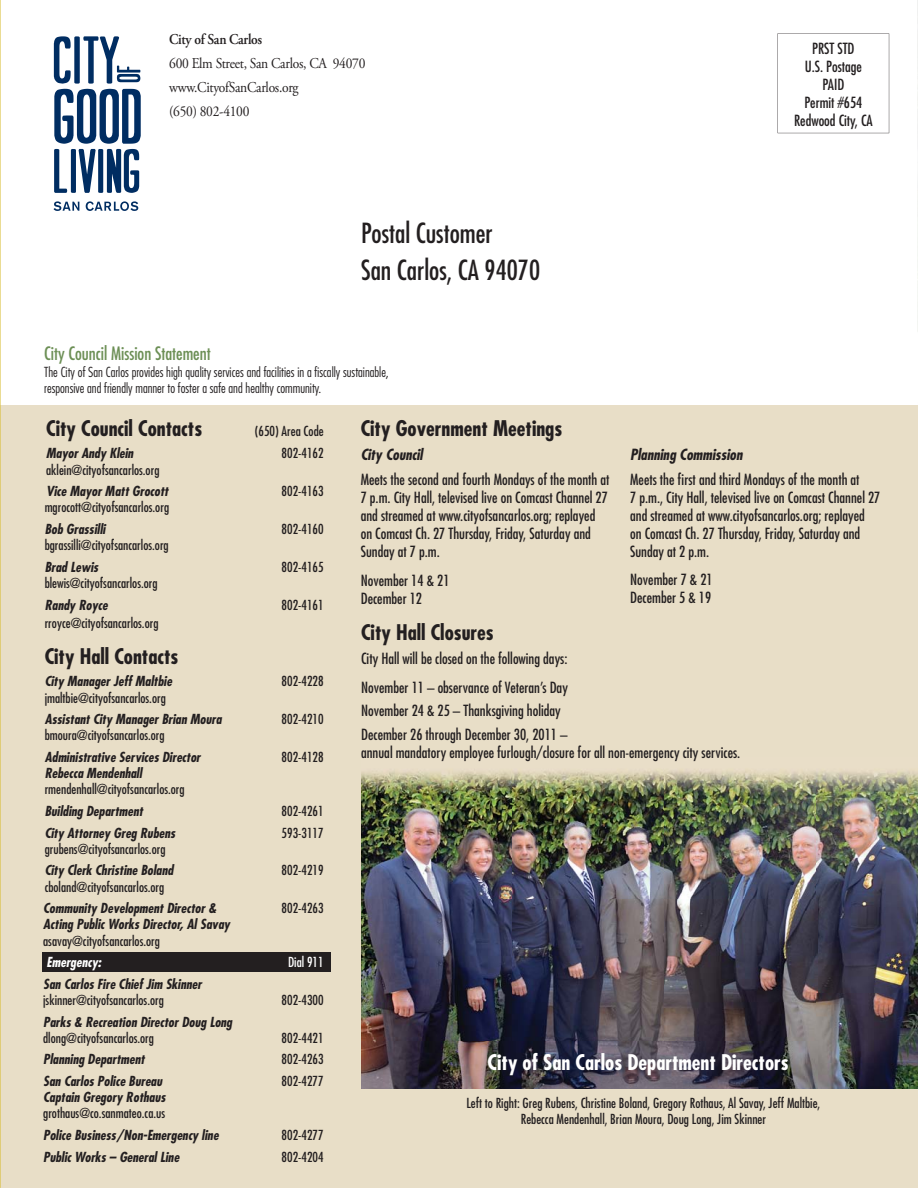
<style>
.page{position:relative;width:918px;height:1188px;background:#fff}
.page>*{position:absolute;margin:0;border:0;box-sizing:border-box;transform-origin:0 0}
.t1{font:condensed 27px/37.8px "Futura";color:#231f20}
.t2{font:700 condensed 21px "Futura";color:#231f20}
.t3{font:700 condensed 21px "Futura";color:#fff}
.t4{font:condensed 18px "Futura";color:#6c8f55}
.t5{font:condensed 15px/18px "Futura";color:#231f20}
.t6{font:15px/24px "Adobe Garamond Pro";letter-spacing:-.02em;color:#231f20;scale:.9 1}
.t7{font:italic 700 condensed 15px "Futura";color:#231f20}
.t8{font:600 15px "Adobe Garamond Pro";letter-spacing:-.02em;color:#231f20;scale:.9 1}
.t9{font:condensed 13.5px/16.2px "Futura";color:#231f20;text-align:center}
.t10{font:italic 700 condensed 13.5px "Futura";color:#231f20}
.t11{font:300 condensed 13.5px/16.2px "Futura";color:#231f20}
.t12{font:italic 700 condensed 13.5px "Futura";color:#fff}
.t13{font:condensed 13.5px "Futura";color:#fff}
</style>
<div class="page">
<img style="left:917px;top:0;width:1px;height:406px">
<div style="left:1px;top:406px;width:917px;height:782px;background:#e8dec7"></div>
<img style="left:361px;top:771px;width:557px;height:318px">
<svg style="left:778px;top:33px;width:111px;height:100px"></svg>
<div style="left:42px;top:953px;width:288px;height:19px;background:#231f20"></div>
<svg style="left:54px;top:36px;width:87px;height:157px"></svg>
<svg style="left:54px;top:201px;width:25px;height:10px"></svg>
<svg style="left:86px;top:201px;width:52px;height:10px"></svg>
<p class="t8" style="left:169px;top:34px;width:105px">City of San Carlos</p>
<p class="t6" style="left:169px;top:53px;width:220px">600 Elm Street, San Carlos, CA 94070 www.CityofSanCarlos.org<br>(650) 802-4100</p>
<h1 class="t1" style="left:361px;top:216px;width:180px">Postal Customer<br>San Carlos, CA 94070</h1>
<p class="t5" style="left:794px;top:40px;width:80px;text-align:center">PRST STD<br>U.S. Postage<br>PAID<br>Permit #654<br>Redwood City, CA</p>
<p class="t4" style="left:44px;top:345px;width:168px">City Council Mission Statement</p>
<p class="t11" style="left:44px;top:364px;width:346px">The City of San Carlos provides high quality services and facilities in a fiscally sustainable, responsive and friendly manner to foster a safe and healthy community.</p>
<h2 class="t2" style="left:46px;top:419px;width:158px">City Council Contacts</h2>
<p class="t9" style="left:255px;top:424px;width:70px">(650) Area Code</p>
<p class="t10" style="left:46px;top:448px;width:89px">Mayor Andy Klein</p>
<p class="t9" style="left:282px;top:446px;width:44px">802-4162</p>
<p class="t9" style="left:46px;top:463px;width:115px">aklein@cityofsancarlos.org</p>
<p class="t10" style="left:46px;top:485px;width:124px">Vice Mayor Matt Grocott</p>
<p class="t9" style="left:282px;top:484px;width:44px">802-4163</p>
<p class="t9" style="left:45px;top:500px;width:126px">mgrocott@cityofsancarlos.org</p>
<p class="t10" style="left:45px;top:523px;width:62px">Bob Grassilli</p>
<p class="t9" style="left:282px;top:522px;width:44px">802-4160</p>
<p class="t9" style="left:45px;top:538px;width:126px">bgrassilli@cityofsancarlos.org</p>
<p class="t10" style="left:45px;top:561px;width:55px">Brad Lewis</p>
<p class="t9" style="left:282px;top:560px;width:44px">802-4165</p>
<p class="t9" style="left:45px;top:576px;width:115px">blewis@cityofsancarlos.org</p>
<p class="t10" style="left:45px;top:599px;width:64px">Randy Royce</p>
<p class="t9" style="left:282px;top:598px;width:44px">802-4161</p>
<p class="t9" style="left:45px;top:616px;width:115px">rroyce@cityofsancarlos.org</p>
<h2 class="t2" style="left:45px;top:647px;width:135px">City Hall Contacts</h2>
<p class="t10" style="left:45px;top:675px;width:129px">City Manager Jeff Maltbie</p>
<p class="t9" style="left:282px;top:674px;width:44px">802-4228</p>
<p class="t9" style="left:45px;top:690px;width:123px">jmaltbie@cityofsancarlos.org</p>
<p class="t10" style="left:45px;top:713px;width:178px">Assistant City Manager Brian Moura</p>
<p class="t9" style="left:282px;top:712px;width:44px">802-4210</p>
<p class="t9" style="left:45px;top:728px;width:122px">bmoura@cityofsancarlos.org</p>
<p class="t10" style="left:45px;top:751px;width:157px">Administrative Services Director</p>
<p class="t9" style="left:282px;top:750px;width:44px">802-4128</p>
<p class="t10" style="left:45px;top:767px;width:99px">Rebecca Mendenhall</p>
<p class="t9" style="left:45px;top:782px;width:142px">rmendenhall@cityofsancarlos.org</p>
<p class="t10" style="left:45px;top:805px;width:100px">Building Department</p>
<p class="t9" style="left:282px;top:804px;width:44px">802-4261</p>
<p class="t10" style="left:45px;top:827px;width:132px">City Attorney Greg Rubens</p>
<p class="t9" style="left:282px;top:825px;width:44px">593-3117</p>
<p class="t9" style="left:45px;top:842px;width:122px">grubens@cityofsancarlos.org</p>
<p class="t10" style="left:45px;top:864px;width:130px">City Clerk Christine Boland</p>
<p class="t9" style="left:282px;top:863px;width:44px">802-4219</p>
<p class="t9" style="left:45px;top:879px;width:121px">cboland@cityofsancarlos.org</p>
<p class="t10" style="left:43px;top:902px;width:175px">Community Development Director &amp;</p>
<p class="t9" style="left:282px;top:901px;width:44px">802-4263</p>
<p class="t10" style="left:43px;top:918px;width:188px">Acting Public Works Director, Al Savay</p>
<p class="t9" style="left:43px;top:933px;width:118px">asavay@cityofsancarlos.org</p>
<p class="t12" style="left:47px;top:956px;width:56px">Emergency:</p>
<p class="t13" style="left:288px;top:956px;width:37px">Dial 911</p>
<p class="t10" style="left:43px;top:978px;width:160px">San Carlos Fire Chief Jim Skinner</p>
<p class="t9" style="left:43px;top:993px;width:122px">jskinner@cityofsancarlos.org</p>
<p class="t9" style="left:282px;top:993px;width:44px">802-4300</p>
<p class="t10" style="left:43px;top:1016px;width:191px">Parks &amp; Recreation Director Doug Long</p>
<p class="t9" style="left:43px;top:1031px;width:112px">dlong@cityofsancarlos.org</p>
<p class="t9" style="left:282px;top:1031px;width:44px">802-4421</p>
<p class="t10" style="left:43px;top:1053px;width:103px">Planning Department</p>
<p class="t9" style="left:282px;top:1052px;width:44px">802-4263</p>
<p class="t10" style="left:43px;top:1075px;width:120px">San Carlos Police Bureau</p>
<p class="t9" style="left:282px;top:1074px;width:44px">802-4277</p>
<p class="t10" style="left:43px;top:1091px;width:124px">Captain Gregory Rothaus</p>
<p class="t9" style="left:43px;top:1106px;width:124px">grothaus@co.sanmateo.ca.us</p>
<p class="t10" style="left:43px;top:1129px;width:177px">Police Business/Non-Emergency line</p>
<p class="t9" style="left:282px;top:1128px;width:44px">802-4277</p>
<p class="t10" style="left:43px;top:1151px;width:138px">Public Works – General Line</p>
<p class="t9" style="left:282px;top:1149px;width:44px">802-4204</p>
<h2 class="t2" style="left:361px;top:419px;width:203px">City Government Meetings</h2>
<p class="t7" style="left:361px;top:448px;width:64px">City Council</p>
<p class="t5" style="left:361px;top:471px;width:250px">Meets the second and fourth Mondays of the month at 7 p.m. City Hall, televised live on Comcast Channel 27 and streamed at www.cityofsancarlos.org; replayed on Comcast Ch. 27 Thursday, Friday, Saturday and Sunday at 7 p.m.</p>
<p class="t5" style="left:361px;top:572px;width:90px">November 14 &amp; 21<br>December 12</p>
<p class="t7" style="left:630px;top:448px;width:114px">Planning Commission</p>
<p class="t5" style="left:630px;top:471px;width:252px">Meets the first and third Mondays of the month at<br>7 p.m., City Hall, televised live on Comcast Channel 27 and streamed at www.cityofsancarlos.org; replayed<br>on Comcast Ch. 27 Thursday, Friday, Saturday and Sunday at 2 p.m.</p>
<p class="t5" style="left:630px;top:572px;width:84px">November 7 &amp; 21<br>December 5 &amp; 19</p>
<h2 class="t2" style="left:361px;top:623px;width:134px">City Hall Closures</h2>
<p class="t5" style="left:361px;top:645px;width:208px;line-height:28.8px">City Hall will be closed on the following days:<br>November 11 – observance of Veteran’s Day</p>
<p class="t5" style="left:361px;top:700px;width:208px;line-height:23.4px">November 24 &amp; 25 – Thanksgiving holiday<br>December 26 through December 30, 2011 –</p>
<p class="t5" style="left:361px;top:744px;width:381px">annual mandatory employee furlough/closure for all non-emergency city services.</p>
<h2 class="t3" style="left:488px;top:1053px;width:303px">City of San Carlos Department Directors</h2>
<p class="t9" style="left:466px;top:1096px;width:355px">Left to Right: Greg Rubens, Christine Boland, Gregory Rothaus, Al Savay, Jeff Maltbie,<br>Rebecca Mendenhall, Brian Moura, Doug Long, Jim Skinner</p>
</div>
